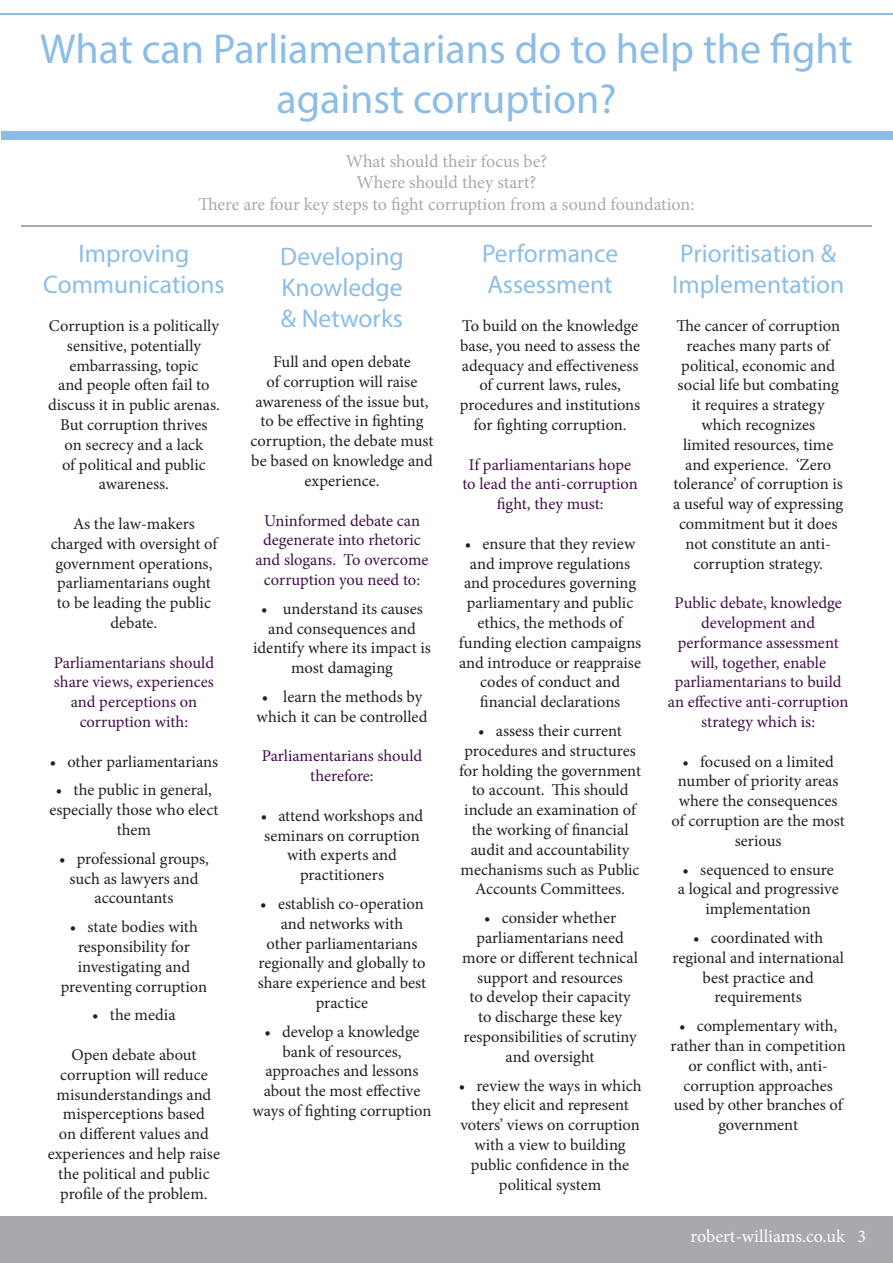
<style>
.page{position:relative;width:893px;height:1263px;background:#fff}
.page>*{position:absolute;margin:0;border:0;box-sizing:border-box;transform-origin:0 0}
.t1{font:42px/50.4px "Myriad Pro";color:#8cbde6;text-align:center}
.t2{font:25.5px "Myriad Pro";color:#8cbde6}
.t3{font:18px "Minion Pro";letter-spacing:-.005em;color:#a8a9ad}
.t4{font:18px "Minion Pro";color:#fff}
.t5{font:16.5px/19.8px "Minion Pro";color:#231f20;text-align:center}
.t6{font:16.5px/19.8px "Minion Pro";letter-spacing:-.005em;color:#411048;text-align:center}
</style>
<div class="page">
<div style="left:0;top:1217px;width:893px;height:46px;background:#a8a9ad"></div>
<hr style="left:0;top:13px;width:893px;height:2px;background:#8cbde6">
<div style="left:1px;top:132px;width:892px;height:8px;background:#8cbde6"></div>
<hr style="left:21px;top:226px;width:851px;height:1px;background:#a8a9ad">
<p class="t1" style="left:40px;top:23px;width:814px">What can Parliamentarians do to help the fight against corruption?</p>
<p class="t3" style="left:346px;top:149px;width:203px">What should their focus be?</p>
<p class="t3" style="left:357px;top:171px;width:181px">Where should they start?</p>
<p class="t3" style="left:198px;top:192px;width:498px">There are four key steps to fight corruption from a sound foundation:</p>
<p class="t2" style="left:79px;top:238px;width:112px">Improving</p>
<p class="t2" style="left:43px;top:268px;width:183px">Communications</p>
<p class="t2" style="left:482px;top:238px;width:138px">Performance</p>
<p class="t2" style="left:487px;top:268px;width:127px">Assessment</p>
<p class="t2" style="left:680px;top:238px;width:158px">Prioritisation &amp;</p>
<p class="t2" style="left:672px;top:268px;width:174px">Implementation</p>
<p class="t2" style="left:280px;top:241px;width:125px">Developing</p>
<p class="t2" style="left:281px;top:272px;width:123px">Knowledge</p>
<p class="t2" style="left:281px;top:302px;width:124px">&amp; Networks</p>
<p class="t5" style="left:673px;top:316px;width:172px">The cancer of corruption reaches many parts of political, economic and social life but combating it requires a strategy which recognizes<br>limited resources, time and experience. ‘Zero tolerance’ of corruption is a useful way of expressing commitment but it does not constitute an anti&shy;corruption strategy.</p>
<p class="t6" style="left:668px;top:593px;width:182px">Public debate, knowledge development and performance assessment will, together, enable parliamentarians to build an effective anti-corruption strategy which is:</p>
<p class="t5" style="left:671px;top:751px;width:175px">• focused on a limited number of priority areas where the consequences of corruption are the most serious</p>
<p class="t5" style="left:678px;top:859px;width:162px">• sequenced to ensure a logical and progressive implementation</p>
<p class="t5" style="left:672px;top:928px;width:173px">• coordinated with regional and international best practice and requirements</p>
<p class="t5" style="left:671px;top:1016px;width:177px">• complementary with, rather than in competition or conflict with, anti&shy;corruption approaches used by other branches of government</p>
<p class="t5" style="left:460px;top:316px;width:182px">To build on the knowledge base, you need to assess the adequacy and effectiveness of current laws, rules, procedures and institutions for fighting corruption.</p>
<p class="t6" style="left:462px;top:454px;width:177px">If parliamentarians hope to lead the anti-corruption fight, they must:</p>
<p class="t5" style="left:459px;top:534px;width:184px">• ensure that they review and improve regulations and procedures governing parliamentary and public ethics, the methods of funding election campaigns and introduce or reappraise codes of conduct and financial declarations</p>
<p class="t5" style="left:459px;top:721px;width:183px">• assess their current procedures and structures for holding the government to account. This should include an examination of the working of financial audit and accountability mechanisms such as Public<br>Accounts Committees.</p>
<p class="t5" style="left:462px;top:908px;width:177px">• consider whether parliamentarians need more or different technical support and resources<br>to develop their capacity to discharge these key responsibilities of scrutiny and oversight</p>
<p class="t5" style="left:459px;top:1075px;width:184px">• review the ways in which they elicit and represent voters’ views on corruption with a view to building public confidence in the political system</p>
<p class="t5" style="left:48px;top:316px;width:173px">Corruption is a politically sensitive, potentially embarrassing, topic<br>and people often fail to discuss it in public arenas.<br>But corruption thrives<br>on secrecy and a lack<br>of political and public awareness.</p>
<p class="t5" style="left:51px;top:514px;width:168px">As the law-makers charged with oversight of government operations, parliamentarians ought to be leading the public debate.</p>
<p class="t6" style="left:54px;top:652px;width:162px">Parliamentarians should share views, experiences and perceptions on corruption with:</p>
<p class="t5" style="left:50px;top:751px;width:170px">• other parliamentarians</p>
<p class="t5" style="left:49px;top:780px;width:171px">• the public in general, especially those who elect them</p>
<p class="t5" style="left:59px;top:849px;width:151px">• professional groups, such as lawyers and accountants</p>
<p class="t5" style="left:61px;top:917px;width:148px">• state bodies with responsibility for investigating and preventing corruption</p>
<p class="t5" style="left:92px;top:1005px;width:85px">• the media</p>
<p class="t5" style="left:48px;top:1045px;width:174px">Open debate about corruption will reduce misunderstandings and misperceptions based<br>on different values and experiences and help raise the political and public profile of the problem.</p>
<p class="t5" style="left:251px;top:352px;width:184px">Full and open debate<br>of corruption will raise awareness of the issue but, to be effective in fighting corruption, the debate must be based on knowledge and experience.</p>
<p class="t6" style="left:255px;top:510px;width:175px">Uninformed debate can degenerate into rhetoric and slogans. To overcome corruption you need to:</p>
<p class="t5" style="left:253px;top:599px;width:179px">• understand its causes and consequences and identify where its impact is most damaging</p>
<p class="t5" style="left:257px;top:687px;width:172px">• learn the methods by which it can be controlled</p>
<p class="t6" style="left:262px;top:746px;width:162px">Parliamentarians should therefore:</p>
<p class="t5" style="left:261px;top:806px;width:164px">• attend workshops and seminars on corruption with experts and practitioners</p>
<p class="t5" style="left:258px;top:894px;width:170px">• establish co-operation and networks with<br>other parliamentarians regionally and globally to share experience and best practice</p>
<p class="t5" style="left:252px;top:1022px;width:181px">• develop a knowledge bank of resources, approaches and lessons about the most effective ways of fighting corruption</p>
<p class="t4" style="left:691px;top:1224px;width:177px">robert-williams.co.uk 3</p>
</div>
